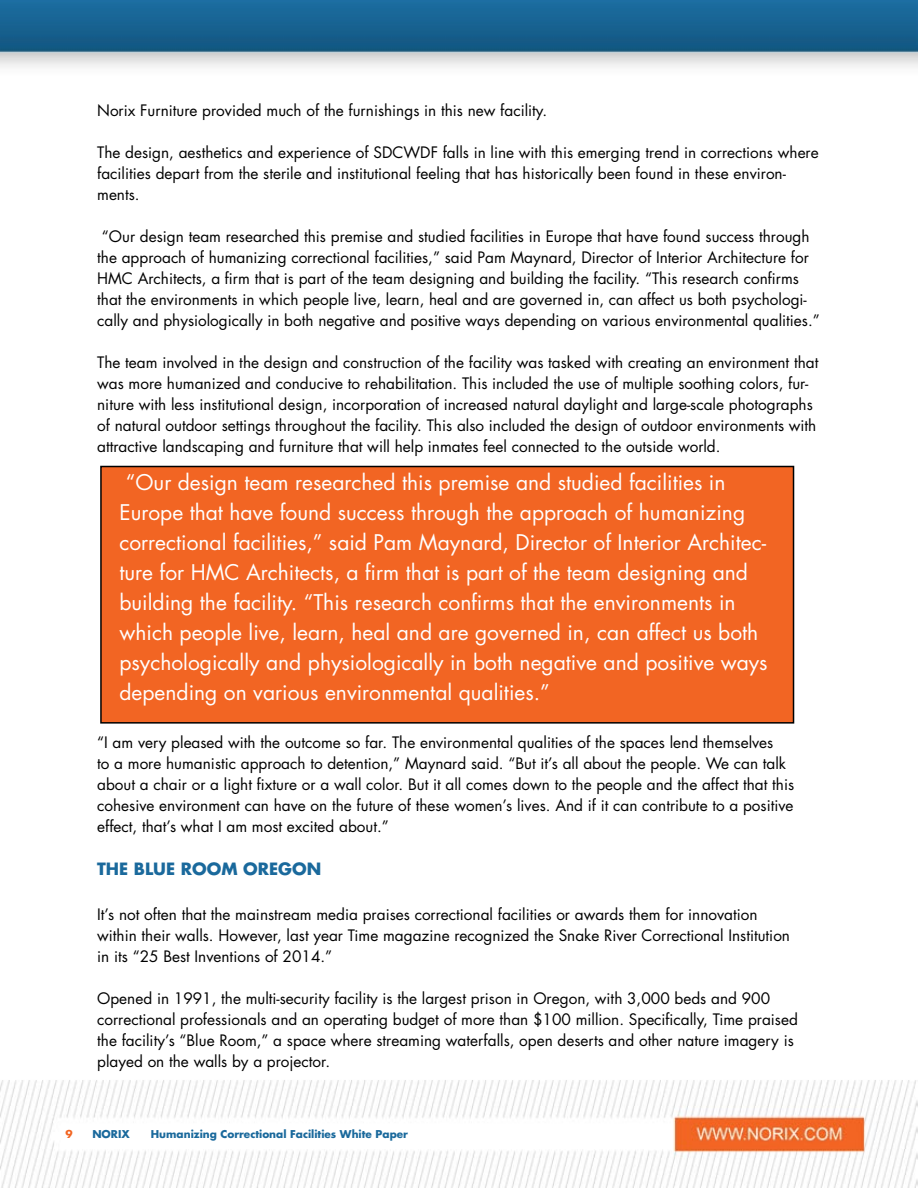
<style>
.page{position:relative;width:918px;height:1188px;background:#fff}
.page>*{position:absolute;margin:0;border:0;box-sizing:border-box;transform-origin:0 0}
.t1{font:21px/30px "Futura Std";color:#fff}
.t2{font:700 16.5px "Futura Std";color:#1a699c}
.t3{font:15.3px/21px "Futura Std";color:#000}
.t4{font:700 10.5px "Futura Std";color:#1a699c}
.s1{color:#f26522}
</style>
<div class="page">
<img style="left:0;top:0;width:918px;height:1188px">
<div style="left:101px;top:466px;width:693px;height:257px;background:#f26523"></div>
<div style="left:100px;top:466px;width:694px;height:258px;border:2px solid #000"></div>
<p class="t3" style="left:97px;top:100px;width:451px">Norix Furniture provided much of the furnishings in this new facility.</p>
<p class="t3" style="left:97px;top:142px;width:723px">The design, aesthetics and experience of SDCWDF falls in line with this emerging trend in corrections where facilities depart from the sterile and institutional feeling that has historically been found in these environ&shy;ments.</p>
<p class="t3" style="left:97px;top:226px;width:724px;text-indent:5px">“Our design team researched this premise and studied facilities in Europe that have found success through the approach of humanizing correctional facilities,” said Pam Maynard, Director of Interior Architecture for HMC Architects, a firm that is part of the team designing and building the facility. “This research confirms that the environments in which people live, learn, heal and are governed in, can affect us both psychologi&shy;cally and physiologically in both negative and positive ways depending on various environmental qualities.”</p>
<p class="t3" style="left:97px;top:352px;width:723px">The team involved in the design and construction of the facility was tasked with creating an environment that was more humanized and conducive to rehabilitation. This included the use of multiple soothing colors, fur&shy;niture with less institutional design, incorporation of increased natural daylight and large-scale photographs of natural outdoor settings throughout the facility. This also included the design of outdoor environments with attractive landscaping and furniture that will help inmates feel connected to the outside world.</p>
<p class="t1" style="left:119px;top:468px;width:650px;text-indent:6px">“Our design team researched this premise and studied facilities in Europe that have found success through the approach of humanizing correctional facilities,” said Pam Maynard, Director of Interior Architec&shy;ture for HMC Architects, a firm that is part of the team designing and building the facility. “This research confirms that the environments in which people live, learn, heal and are governed in, can affect us both psychologically and physiologically in both negative and positive ways depending on various environmental qualities.”</p>
<p class="t3" style="left:97px;top:732px;width:698px">“I am very pleased with the outcome so far. The environmental qualities of the spaces lend themselves<br>to a more humanistic approach to detention,” Maynard said. “But it’s all about the people. We can talk about a chair or a light fixture or a wall color. But it all comes down to the people and the affect that this cohesive environment can have on the future of these women’s lives. And if it can contribute to a positive effect, that’s what I am most excited about.”</p>
<p class="t2" style="left:97px;top:858px;width:226px">The Blue Room Oregon</p>
<p class="t3" style="left:97px;top:904px;width:694px">It’s not often that the mainstream media praises correctional facilities or awards them for innovation within their walls. However, last year Time magazine recognized the Snake River Correctional Institution in its “25 Best Inventions of 2014.”</p>
<p class="t3" style="left:97px;top:988px;width:702px">Opened in 1991, the multi-security facility is the largest prison in Oregon, with 3,000 beds and 900 correctional professionals and an operating budget of more than $100 million. Specifically, Time praised the facility’s “Blue Room,” a space where streaming waterfalls, open deserts and other nature imagery is played on the walls by a projector.</p>
<p class="t4" style="left:65px;top:1127px;width:18px"><span class="s1">9</span> NORI</p>
<p class="t4" style="left:121px;top:1127px;width:10px">X</p>
<p class="t4" style="left:151px;top:1127px;width:259px">Humanizing Correctional Facilities White Paper</p>
</div>
